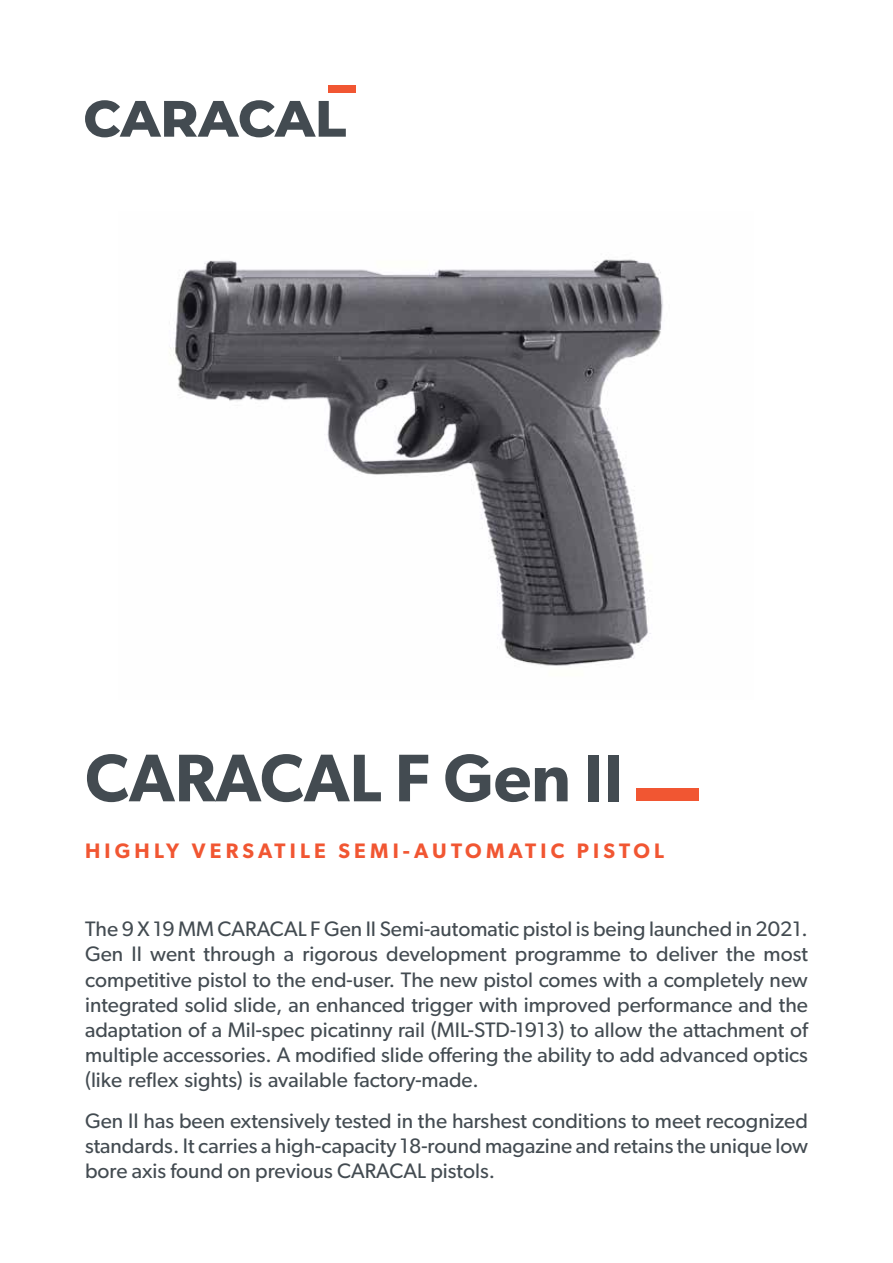
<style>
.page{position:relative;width:893px;height:1263px;background:#fff}
.page>*{position:absolute;margin:0;border:0;box-sizing:border-box;transform-origin:0 0}
.t1{font:600 67.5px "Gibson";color:#434b51}
.t2{font:21px/25.2px "Gibson";color:#434b51;text-align:justify}
.t3{font:600 21px "Gibson";letter-spacing:.2em;color:#f15632}
</style>
<div class="page">
<div style="left:636px;top:788px;width:63px;height:13px;background:#f15632"></div>
<svg style="left:85px;top:100px;width:261px;height:37px"></svg>
<div style="left:329px;top:85px;width:27px;height:8px;background:#f15632"></div>
<img style="left:170px;top:259px;width:493px;height:407px">
<h1 class="t1" style="left:85px;top:738px;width:540px">CARACAL F Gen II</h1>
<p class="t3" style="left:85px;top:838px;width:96px">HIGHLY</p>
<p class="t3" style="left:192px;top:838px;width:136px">VERSATILE</p>
<p class="t3" style="left:338px;top:838px;width:227px">SEMI-AUTOMATIC</p>
<p class="t3" style="left:577px;top:838px;width:89px">PISTOL</p>
<p class="t2" style="left:85px;top:916px;width:724px">The X9 19 MM CARACAL F Gen II Semi-automatic pistol is being launched in 2021.<br>Gen II went through a rigorous development programme to deliver the most competitive pistol to the end-user. The new pistol comes with a completely new integrated solid slide, an enhanced trigger with improved performance and the adaptation of a Mil-spec picatinny rail (MIL-STD-1913) to allow the attachment of multiple accessories A. modified slide offering the ability to add advanced optics (like reflex sights) is available factory-made.</p>
<p class="t2" style="left:85px;top:1107px;width:724px">Gen II has been extensively tested in the harshest conditions to meet recognized standards It. carries a high-capacity 18-round magazine and retains the unique low bore axis found on previous CARACAL pistols.</p>
</div>
